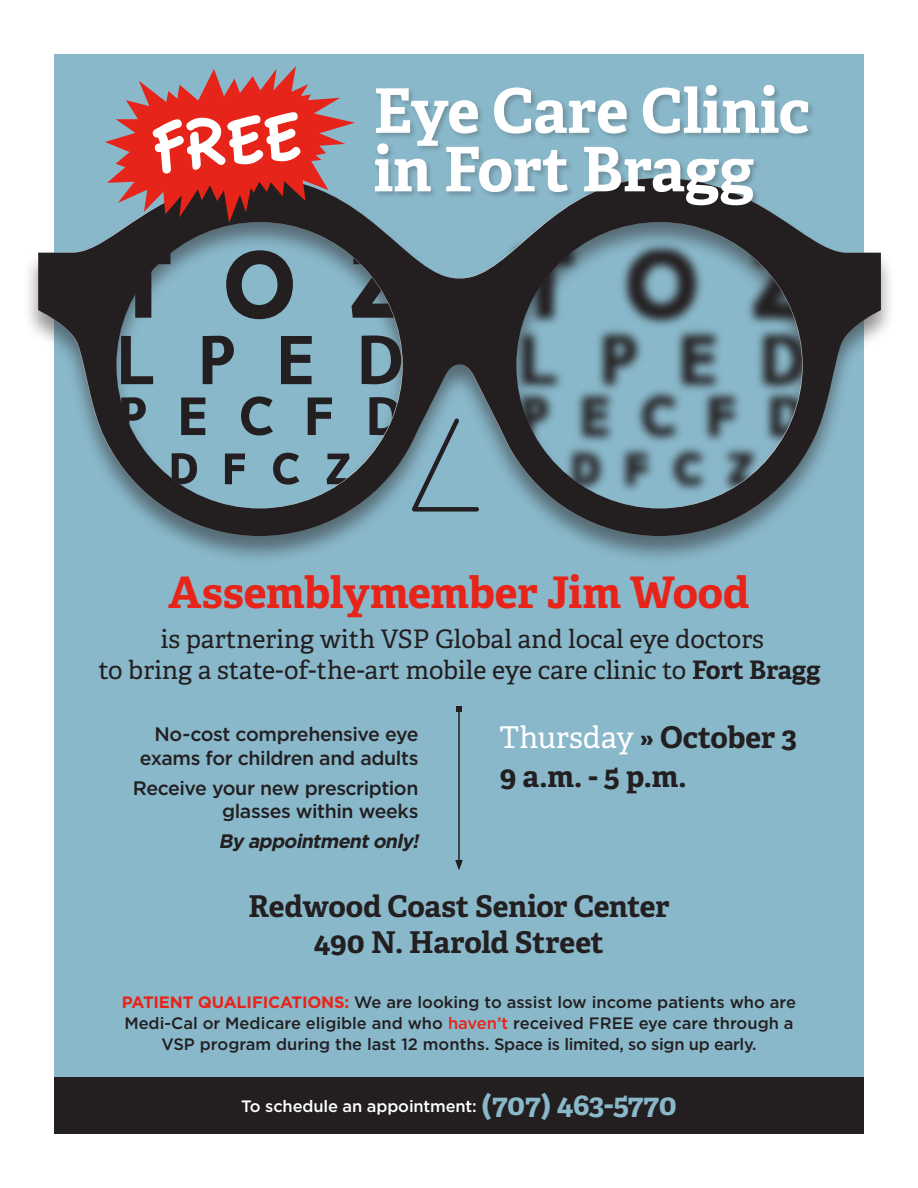
<style>
.page{position:relative;width:918px;height:1188px;background:#fff}
.page>*{position:absolute;margin:0;border:0;box-sizing:border-box;transform-origin:0 0}
.t1{font:74.7px "Apple Casual";color:#fff}
.t2{font:700 61.5px "Adelle PE";letter-spacing:-.005em;color:#fff}
.t3{font:700 43.5px "Adelle PE";letter-spacing:-.01em;color:#e72419}
.t4{font:700 30px "Adelle PE";letter-spacing:-.005em;color:#231f20}
.t5{font:25.5px/31.5px "Adelle";color:#231f20;text-align:center}
.t6{font:500 19.5px/23.4px "Gotham";letter-spacing:-.02em;color:#231f20;text-align:right}
.t7{font:italic 700 19.5px "Gotham";color:#231f20}
.t8{font:500 16.5px/21px "Gotham";color:#231f20;text-align:center}
.t9{font:500 16.5px "Gotham";letter-spacing:-.01em;color:#fff}
.s1{font-family:"Adelle PE";font-weight:700}
.s2{font-family:"Adelle";font-weight:400;color:#fff}
.s3{font-weight:700;color:#e72419}
.s4{color:#e72419}
.s5{font-family:"Adelle PE";font-weight:700;font-size:30px;color:#89b8ca}
</style>
<div class="page">
<div style="left:54px;top:54px;width:810px;height:1080px;background:#89b8ca"></div>
<div style="left:54px;top:1078px;width:810px;height:56px;background:#231f20"></div>
<div style="left:23px;top:176px;width:873px;height:388px;background:#231f20;opacity:.5"></div>
<svg style="left:38px;top:178px;width:843px;height:358px"></svg>
<hr style="left:458px;top:709px;width:2px;height:153px;background:#231f20">
<svg style="left:456px;top:706px;width:6px;height:6px"></svg>
<svg style="left:455px;top:860px;width:8px;height:10px"></svg>
<div style="left:373px;top:83px;width:443px;height:130px;background:#231f20;opacity:.25"></div>
<svg style="left:105px;top:66px;width:250px;height:157px"></svg>
<svg style="left:407px;top:415px;width:74px;height:99px"></svg>
<h1 class="t1" style="left:149px;top:108px;width:151px;rotate:-5deg">FREE</h1>
<p class="t2" style="left:374px;top:66px;width:438px">Eye Care Clinic</p>
<p class="t2" style="left:374px;top:125px;width:382px">in Fort Bragg</p>
<p class="t3" style="left:169px;top:561px;width:582px">Assemblymember Jim Wood</p>
<p class="t5" style="left:99px;top:622px;width:724px">is partnering with VSP Global and local eye doctors<br>to bring a state-of-the-art mobile eye care clinic to <span class="s1">Fort Bragg</span></p>
<p class="t6" style="left:140px;top:723px;width:280px">No-cost comprehensive eye exams for children and adults</p>
<p class="t6" style="left:133px;top:776px;width:287px">Receive your new prescription glasses within weeks</p>
<p class="t7" style="left:219px;top:829px;width:206px">By appointmentonly!</p>
<p class="t4" style="left:500px;top:716px;width:299px"><span class="s2">Thursday</span> » October 3</p>
<p class="t4" style="left:500px;top:755px;width:189px">9 a.m. - 5 p.m.</p>
<p class="t4" style="left:248px;top:885px;width:423px">Redwood Coast Senior Center</p>
<p class="t4" style="left:314px;top:921px;width:292px">490 N. Harold Street</p>
<p class="t8" style="left:122px;top:991px;width:676px"><span class="s3">PATIENT QUALIFICATIONS:</span> We are looking to assist low income patients who are<br>Medi-Cal or Medicare eligible and who <span class="s4">haven’t</span> received FREE eye care through a<br>VSP program during the last 12 months. Space is limited, so sign up early.</p>
<p class="t9" style="left:241px;top:1095px;width:437px">To schedule an appointment: <span class="s5">(707) 463-5770</span></p>
</div>
